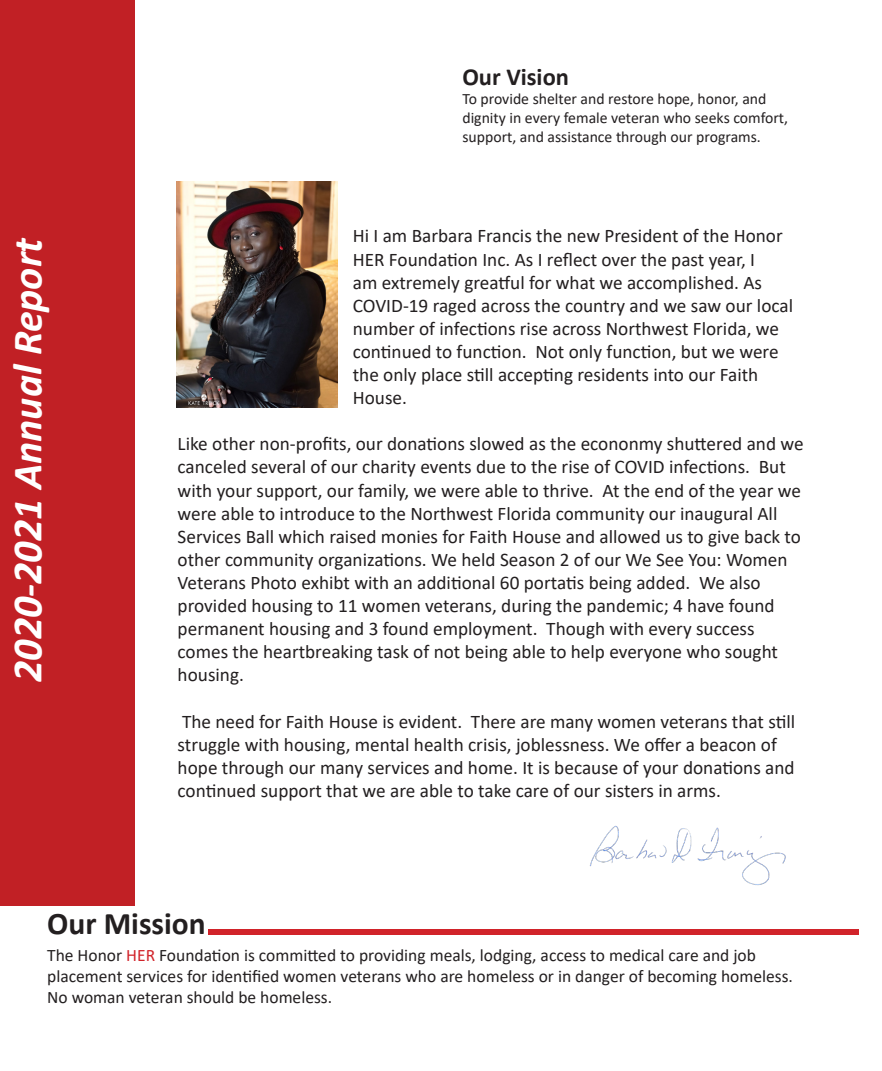
<style>
.page{position:relative;width:882px;height:1071px;background:#fff}
.page>*{position:absolute;margin:0;border:0;box-sizing:border-box;transform-origin:0 0}
.t1{font:italic 700 42px "Calibri";color:#fff}
.t2{font:700 31.5px "Calibri";color:#231f20}
.t3{font:700 24.5px "Calibri";color:#231f20}
.t4{font:19.25px/23.1px "Calibri";color:#231f20}
.t5{font:17.5px/21px "Calibri";color:#231f20}
.t6{font:15.75px/18.9px "Calibri";color:#231f20}
.s1{color:#d1232a}
</style>
<div class="page">
<div style="left:0;top:0;width:135px;height:906px;background:#c12025"></div>
<img style="left:589px;top:825px;width:197px;height:61px">
<img style="left:176px;top:182px;width:161px;height:226px">
<div style="left:209px;top:929px;width:650px;height:6px;background:#d1232a"></div>
<p class="t1" style="left:-2px;top:682px;width:446px;rotate:-90deg">2020-2021 Annual Report</p>
<p class="t3" style="left:462px;top:60px;width:108px">Our Vision</p>
<p class="t6" style="left:462px;top:89px;width:327px">To provide shelter and restore hope, honor, and dignity in every female veteran who seeks comfort, support, and assistance through our programs.</p>
<p class="t4" style="left:353px;top:224px;width:442px">Hi I am Barbara Francis the new President of the Honor HER Foundation Inc. As I reflect over the past year, I<br>am extremely greatful for what we accomplished. As COVID-19 raged across the country and we saw our local number of infections rise across Northwest Florida, we continued to function. Not only function, but we were the only place still accepting residents into our Faith House.</p>
<p class="t4" style="left:178px;top:432px;width:628px">Like other non-profits, our donations slowed as the econonmy shuttered and we canceled several of our charity events due to the rise of COVID infections. But with your support, our family, we were able to thrive. At the end of the year we were able to introduce to the Northwest Florida community our inaugural All Services Ball which raised monies for Faith House and allowed us to give back to other community organizations. We held Season 2 of our We See You: Women Veterans Photo exhibt with an additional 60 portatis being added. We also provided housing to 11 women veterans, during the pandemic; 4 have found permanent housing and 3 found employment. Though with every success comes the heartbreaking task of not being able to help everyone who sought housing.</p>
<p class="t4" style="left:178px;top:709px;width:619px">The need for Faith House is evident. There are many women veterans that still struggle with housing, mental health crisis, joblessness. We offer a beacon of hope through our many services and home. It is because of your donations and continued support that we are able to take care of our sisters in arms.</p>
<p class="t2" style="left:47px;top:902px;width:160px">Our Mission</p>
<p class="t5" style="left:47px;top:944px;width:747px">The Honor <span class="s1">HER</span> Foundation is committed to providing meals, lodging, access to medical care and job placement services for identified women veterans who are homeless or in danger of becoming homeless.<br>No woman veteran should be homeless.</p>
</div>
